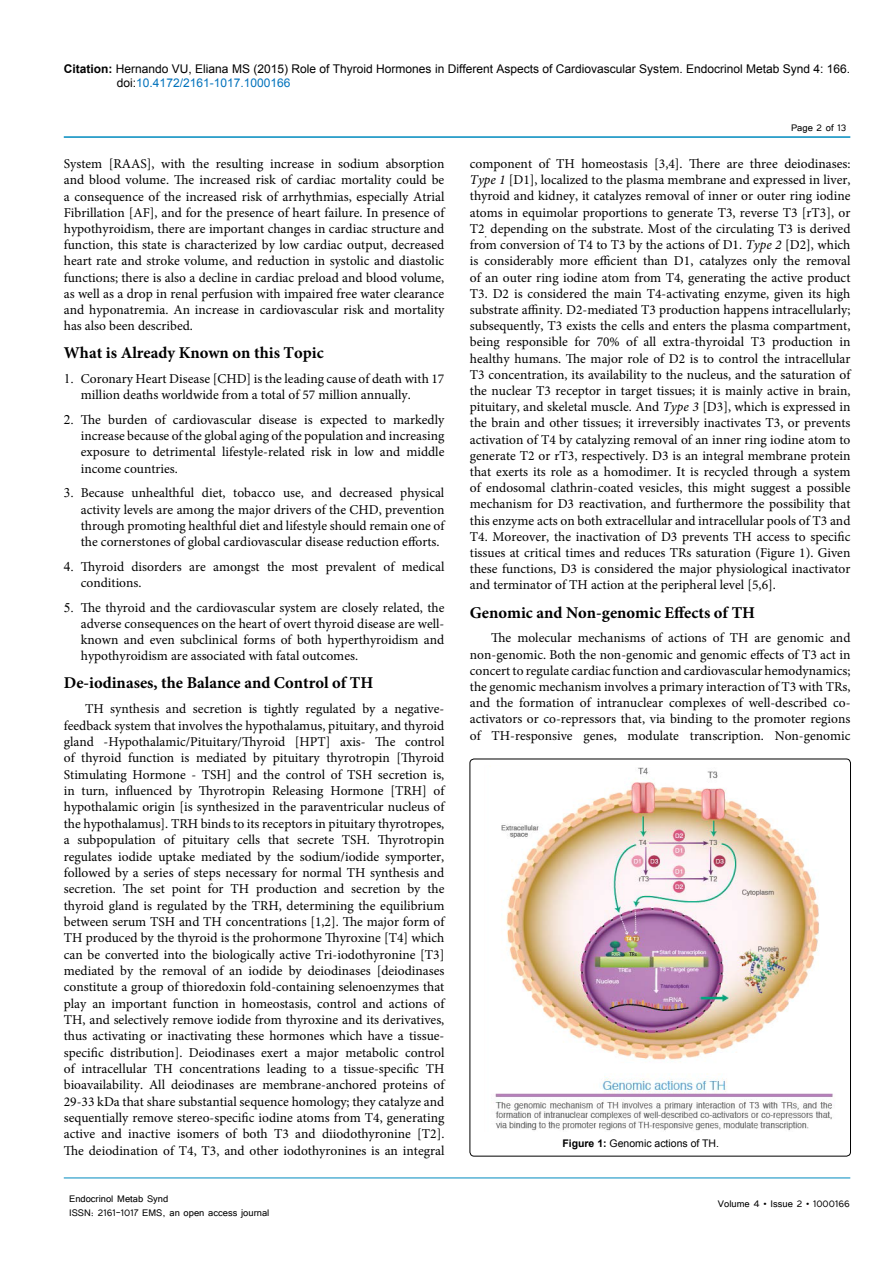
<style>
.page{position:relative;width:893px;height:1263px;background:#fff}
.page>*{position:absolute;margin:0;border:0;box-sizing:border-box;transform-origin:0 0}
.t1{font:700 16.5px "Minion Pro";color:#000}
.t2{font:13.5px/16.2px "Minion Pro";color:#000;text-align:justify}
.t3{font:12px/14.4px "Arial";color:#000}
.t4{font:12px/14.4px "Tunga";color:#000}
.t5{font:10.5px "Arial";color:#000}
.s1{font-weight:700}
.s2{color:#0072bc}
.s3{font-style:italic}
</style>
<div class="page">
<hr style="left:64px;top:136px;width:786px;height:2px;background:#008bbf">
<hr style="left:64px;top:1178px;width:786px;height:1px;background:#008bbf">
<div style="left:470px;top:759px;width:380px;height:397px;border:1px solid #000;border-radius:4px"></div>
<img style="left:495px;top:767px;width:338px;height:364px">
<p class="t3" style="left:117px;top:61px;width:735px;text-indent:-53px"><span class="s1">Citation:</span> Hernando VU, Eliana MS (2015) Role of Thyroid Hormones in Different Aspects of Cardiovascular System. Endocrinol Metab Synd 4: 166. doi:<span class="s2">10.4172/2161-1017.1000166</span></p>
<p class="t4" style="left:791px;top:119px;width:57px">Page 2 of 13</p>
<p class="t2" style="left:64px;top:156px;width:382px">System [RAAS], with the resulting increase in sodium absorption and blood volume. The increased risk of cardiac mortality could be a consequence of the increased risk of arrhythmias, especially Atrial Fibrillation [AF], and for the presence of heart failure. In presence of hypothyroidism, there are important changes in cardiac structure and function, this state is characterized by low cardiac output, decreased heart rate and stroke volume, and reduction in systolic and diastolic functions; there is also a decline in cardiac preload and blood volume, as well as a drop in renal perfusion with impaired free water clearance and hyponatremia. An increase in cardiovascular risk and mortality has also been described.</p>
<p class="t1" style="left:64px;top:341px;width:261px">What is Already Known on this Topic</p>
<p class="t2" style="left:81px;top:371px;width:365px">Coronary Heart Disease [CHD] is the leading cause of death with 17 million deaths worldwide from a total of 57 million annually.</p>
<p class="t2" style="left:81px;top:412px;width:365px">The burden of cardiovascular disease is expected to markedly increase because of the global aging of the population and increasing exposure to detrimental lifestyle-related risk in low and middle income countries.</p>
<p class="t2" style="left:81px;top:485px;width:365px;text-indent:-17px">✓ Because unhealthful diet, tobacco use, and decreased physical activity levels are among the major drivers of the CHD, prevention through promoting healthful diet and lifestyle should remain one of the cornerstones of global cardiovascular disease reduction efforts.</p>
<p class="t2" style="left:81px;top:558px;width:365px;text-indent:-17px">✔ Thyroid disorders are amongst the most prevalent of medical conditions.</p>
<p class="t2" style="left:81px;top:599px;width:365px">The thyroid and the cardiovascular system are closely related, the adverse consequences on the heart of overt thyroid disease are well&shy;known and even subclinical forms of both hyperthyroidism and hypothyroidism are associated with fatal outcomes.</p>
<p class="t1" style="left:64px;top:672px;width:311px">De-iodinases, the Balance and Control of TH</p>
<p class="t2" style="left:64px;top:701px;width:382px;text-indent:21px">TH synthesis and secretion is tightly regulated by a negative&shy;feedback system that involves the hypothalamus, pituitary, and thyroid gland -Hypothalamic/Pituitary/Thyroid [HPT] axis- The control of thyroid function is mediated by pituitary thyrotropin [Thyroid Stimulating Hormone - TSH] and the control of TSH secretion is, in turn, influenced by Thyrotropin Releasing Hormone [TRH] of hypothalamic origin [is synthesized in the paraventricular nucleus of the hypothalamus]. TRH binds to its receptors in pituitary thyrotropes, a subpopulation of pituitary cells that secrete TSH. Thyrotropin regulates iodide uptake mediated by the sodium/iodide symporter, followed by a series of steps necessary for normal TH synthesis and secretion. The set point for TH production and secretion by the thyroid gland is regulated by the TRH, determining the equilibrium between serum TSH and TH concentrations [1,2]. The major form of TH produced by the thyroid is the prohormone Thyroxine [T4] which can be converted into the biologically active Tri-iodothyronine [T3] mediated by the removal of an iodide by deiodinases [deiodinases constitute a group of thioredoxin fold-containing selenoenzymes that play an important function in homeostasis, control and actions of TH, and selectively remove iodide from thyroxine and its derivatives, thus activating or inactivating these hormones which have a tissue&shy;specific distribution]. Deiodinases exert a major metabolic control of intracellular TH concentrations leading to a tissue-specific TH bioavailability. All deiodinases are membrane-anchored proteins of 29-33 kDa that share substantial sequence homology; they catalyze and sequentially remove stereo-specific iodine atoms from T4, generating active and inactive isomers of both T3 and diiodothyronine [T2].<br>The deiodination of T4, T3, and other iodothyronines is an integral</p>
<p class="t2" style="left:470px;top:156px;width:382px">component of TH homeostasis [3,4]. There are three deiodinases:<br><span class="s3">Type 1</span> [D1], localized to the plasma membrane and expressed in liver, thyroid and kidney, it catalyzes removal of inner or outer ring iodine atoms in equimolar proportions to generate T3, reverse T3 [rT3], or T2<sub>,</sub> depending on the substrate. Most of the circulating T3 is derived from conversion of T4 to T3 by the actions of D1. <span class="s3">Type 2</span> [D2], which is considerably more efficient than D1, catalyzes only the removal of an outer ring iodine atom from T4, generating the active product T3. D2 is considered the main T4-activating enzyme, given its high substrate affinity. D2-mediated T3 production happens intracellularly; subsequently, T3 exists the cells and enters the plasma compartment, being responsible for 70% of all extra-thyroidal T3 production in healthy humans. The major role of D2 is to control the intracellular T3 concentration, its availability to the nucleus, and the saturation of the nuclear T3 receptor in target tissues; it is mainly active in brain, pituitary, and skeletal muscle. And <span class="s3">Type 3</span> [D3], which is expressed in the brain and other tissues; it irreversibly inactivates T3, or prevents activation of T4 by catalyzing removal of an inner ring iodine atom to generate T2 or rT3, respectively. D3 is an integral membrane protein that exerts its role as a homodimer. It is recycled through a system of endosomal clathrin-coated vesicles, this might suggest a possible mechanism for D3 reactivation, and furthermore the possibility that this enzyme acts on both extracellular and intracellular pools of T3 and T4. Moreover, the inactivation of D3 prevents TH access to specific tissues at critical times and reduces TRs saturation (Figure 1). Given these functions, D3 is considered the major physiological inactivator and terminator of TH action at the peripheral level [5,6].</p>
<p class="t1" style="left:470px;top:601px;width:287px">Genomic and Non-genomic Effects of TH</p>
<p class="t2" style="left:470px;top:630px;width:382px;text-indent:21px">The molecular mechanisms of actions of TH are genomic and non-genomic. Both the non-genomic and genomic effects of T3 act in concert to regulate cardiac function and cardiovascular hemodynamics; the genomic mechanism involves a primary interaction of T3 with TRs, and the formation of intranuclear complexes of well-described co&shy;activators or co-repressors that, via binding to the promoter regions of TH-responsive genes, modulate transcription. Non-genomic</p>
<p class="t5" style="left:562px;top:1137px;width:158px"><span class="s1">Figure 1:</span> Genomic actions of TH.</p>
<p class="t4" style="left:69px;top:1190px;width:202px">Endocrinol Metab Synd<br>ISSN: 2161-1017 EMS, an open access journal</p>
<p class="t4" style="left:718px;top:1196px;width:133px">Volume 4 • Issue 2 • 1000166</p>
</div>
